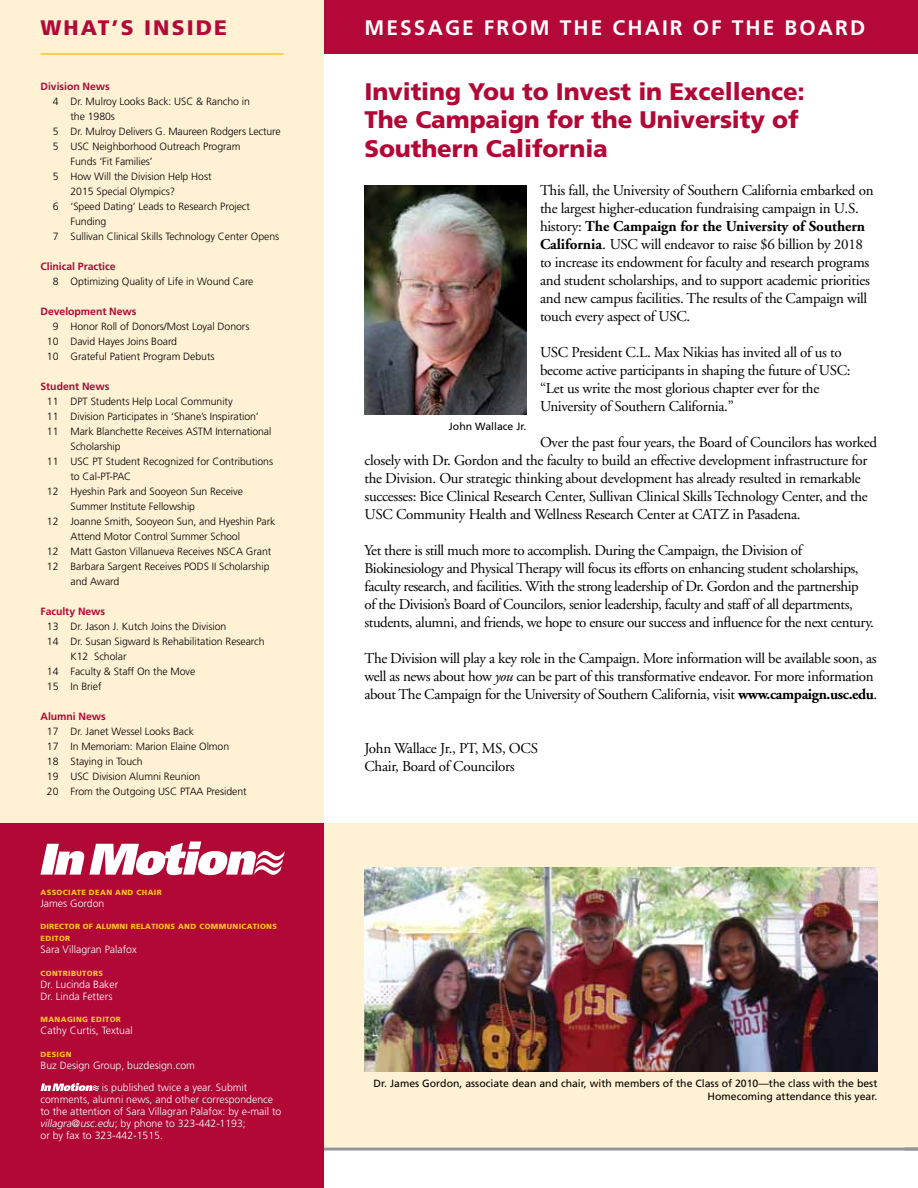
<style>
.page{position:relative;width:918px;height:1188px;background:#fff}
.page>*{position:absolute;margin:0;border:0;box-sizing:border-box;transform-origin:0 0}
.t1{font:900 24px/28.8px "Frutiger";letter-spacing:-.005em;color:#b10836}
.t2{font:700 21px "Frutiger";letter-spacing:.1em;color:#fff}
.t3{font:900 21px "Frutiger";letter-spacing:.1em;color:#b30838}
.t4{font:15px/18px "Adobe Garamond";letter-spacing:-.02em;color:#000}
.t5{font:300 10.5px/15px "Frutiger";letter-spacing:-.005em;color:#000}
.t6{font:300 10.5px/12px "Frutiger";color:#fff}
.t7{font:10.5px/12.6px "Frutiger";color:#000;text-align:right}
.t8{font:700 10.5px "Frutiger";letter-spacing:-.005em;color:#b10836}
.t9{font:900 7.5px "Frutiger";letter-spacing:.05em;color:#ffc425}
.s1{font-style:italic}
.s2{font-weight:700}
</style>
<div class="page">
<div style="left:0;top:0;width:918px;height:54px;background:#b30838"></div>
<div style="left:324px;top:824px;width:594px;height:324px;background:#fff1d4"></div>
<div style="left:0;top:0;width:324px;height:1187px;background:#fff1d4"></div>
<img style="left:364px;top:185px;width:162px;height:230px">
<hr style="left:0;top:1148px;width:918px;height:2px;background:#939598">
<div style="left:0;top:824px;width:324px;height:364px;background:#b10836"></div>
<hr style="left:40px;top:53px;width:244px;height:2px;background:#ffc425">
<svg style="left:40px;top:1083px;width:59px;height:9px"></svg>
<svg style="left:40px;top:841px;width:245px;height:35px"></svg>
<img style="left:364px;top:867px;width:514px;height:205px">
<h2 class="t3" style="left:40px;top:15px;width:188px">WHAT’S INSIDE</h2>
<p class="t8" style="left:40px;top:80px;width:71px">Division News</p>
<p class="t5" style="left:53px;top:94px;width:199px">4 Dr. Mulroy Looks Back: USC &amp; Rancho in</p>
<p class="t5" style="left:70px;top:109px;width:46px">the 1980s</p>
<p class="t5" style="left:53px;top:124px;width:229px">5 Dr. Mulroy Delivers G. Maureen Rodgers Lecture</p>
<p class="t5" style="left:53px;top:139px;width:189px">5 U SC Neighborhood Outreach Program</p>
<p class="t5" style="left:70px;top:154px;width:84px">Funds ‘Fit Families’</p>
<p class="t5" style="left:53px;top:169px;width:160px">5 How Will the Division Help Host</p>
<p class="t5" style="left:70px;top:184px;width:106px">2015 Special Olympics?</p>
<p class="t5" style="left:53px;top:199px;width:199px">6 ‘Speed Dating’ Leads to Research Project</p>
<p class="t5" style="left:70px;top:214px;width:37px">Funding</p>
<p class="t5" style="left:53px;top:229px;width:228px">7 Sullivan Clinical Skills Technology Center Opens</p>
<p class="t8" style="left:40px;top:260px;width:77px">Clinical Practice</p>
<p class="t5" style="left:53px;top:274px;width:202px">8 Optimizing Quality of Life in Wound Care</p>
<p class="t8" style="left:40px;top:305px;width:98px">Development News</p>
<p class="t5" style="left:47px;top:319px;width:204px;text-indent:6px">9 Honor Roll of Donors/Most Loyal Donors<br>10 David Hayes Joins Board<br>10 G rateful Patient Program Debuts</p>
<p class="t8" style="left:40px;top:380px;width:70px">Student News</p>
<p class="t5" style="left:47px;top:394px;width:187px">11 DPT Students Help Local Community</p>
<p class="t5" style="left:47px;top:409px;width:213px">11 Division Participates in ‘Shane’s Inspiration’</p>
<p class="t5" style="left:47px;top:424px;width:226px">11 Mark Blanchette Receives ASTM International</p>
<p class="t5" style="left:70px;top:439px;width:52px">Scholarship</p>
<p class="t5" style="left:47px;top:454px;width:228px">11 USC PT Student Recognized for Contributions</p>
<p class="t5" style="left:70px;top:469px;width:62px">to Cal-PT-PAC</p>
<p class="t5" style="left:47px;top:484px;width:198px">12 Hyeshin Park and Sooyeon Sun Receive</p>
<p class="t5" style="left:70px;top:499px;width:126px">Summer Institute Fellowship</p>
<p class="t5" style="left:47px;top:514px;width:230px">12 Joanne Smith, Sooyeon Sun, and Hyeshin Park</p>
<p class="t5" style="left:40px;top:529px;width:14px">A</p>
<p class="t5" style="left:77px;top:529px;width:164px">ttend Motor Control Summer School</p>
<p class="t5" style="left:47px;top:544px;width:226px">12 Matt Gaston Villanueva Receives NSCA Grant</p>
<p class="t5" style="left:47px;top:559px;width:224px">12 Barbara Sargent Receives PODS II Scholarship</p>
<p class="t5" style="left:70px;top:574px;width:50px">and Award</p>
<p class="t8" style="left:41px;top:606px;width:66px">Faculty News</p>
<p class="t5" style="left:47px;top:619px;width:181px">13 Dr. Jason J. Kutch Joins the Division</p>
<p class="t5" style="left:47px;top:634px;width:219px">14 Dr. Susan Sigward Is Rehabilitation Research</p>
<p class="t5" style="left:70px;top:649px;width:58px">K12 Scholar</p>
<p class="t5" style="left:47px;top:664px;width:150px">14 Faculty &amp; Staff On the Move</p>
<p class="t5" style="left:47px;top:679px;width:56px">15 In Brief</p>
<p class="t8" style="left:40px;top:711px;width:67px">Alumni News</p>
<p class="t5" style="left:47px;top:724px;width:184px">17 Dr. Janet Wessel Looks Back<br>17 In Memoriam: Marion Elaine Olmon<br>18 Staying in Touch<br>19 USC Division Alumni Reunion<br>20 From the Outgoing USC PTAA</p>
<p class="t5" style="left:206px;top:784px;width:42px">President</p>
<p class="t9" style="left:40px;top:887px;width:28px">ASSOCIATE</p>
<p class="t9" style="left:89px;top:887px;width:13px">DEAN</p>
<p class="t9" style="left:115px;top:887px;width:7px">AND</p>
<p class="t9" style="left:137px;top:887px;width:12px">CHAIR</p>
<p class="t6" style="left:40px;top:897px;width:65px">James Gordon</p>
<p class="t9" style="left:40px;top:922px;width:12px">DIRECT</p>
<p class="t9" style="left:69px;top:922px;width:73px">OR OF ALUMNI RELATI</p>
<p class="t9" style="left:158px;top:922px;width:74px">ONS AND COMMUNICATI</p>
<p class="t9" style="left:260px;top:922px;width:13px">ONS</p>
<p class="t9" style="left:40px;top:934px;width:31px">EDITOR</p>
<p class="t6" style="left:40px;top:943px;width:98px">Sara Villagran Palafox</p>
<p class="t9" style="left:40px;top:968px;width:18px">CONTRIBUT</p>
<p class="t9" style="left:87px;top:968px;width:12px">ORS</p>
<p class="t6" style="left:40px;top:978px;width:79px">Dr. Lucinda Baker<br>Dr. Linda Fetters</p>
<p class="t9" style="left:40px;top:1015px;width:82px">MANAGING EDITOR</p>
<p class="t6" style="left:40px;top:1024px;width:94px">Cathy Curtis, Textual</p>
<p class="t9" style="left:40px;top:1049px;width:12px">DESIGN</p>
<p class="t6" style="left:102px;top:1054px;width:147px;line-height:22.5px;text-indent:-61px">Buz Design Group, buzdesign.com<br>is published twice a year. Submit</p>
<p class="t6" style="left:40px;top:1093px;width:242px">comments, alumni news, and other correspondence to the attention of Sara Villagran Palafox: by e-mail to <span class="s1">villagra@usc.edu</span>; by phone to 323-442-1193;<br>or by fax to 323-442-1515.</p>
<h2 class="t2" style="left:364px;top:16px;width:502px">MESSAGE FROM THE CHAIR OF THE BOARD</h2>
<h1 class="t1" style="left:364px;top:76px;width:442px">INVITING YOU TO INVEST IN EXCELLENCE:<br>THE CAMPAIGN FOR THE UNIVERSITY OF<br>SOUTHERN CALIFORNIA</h1>
<p class="t4" style="left:540px;top:181px;width:335px">This fall, the University of Southern California embarked on the largest higher-education fundraising campaign in U.S. history: <span class="s2">The Campaign for the University of Southern California</span>. USC will endeavor to raise $6 billion by 2018 to increase its endowment for faculty and research programs and student scholarships, and to support academic priorities and new campus facilities. The results of the Campaign will touch every aspect of USC.</p>
<p class="t4" style="left:540px;top:343px;width:312px">USC President C.L. Max Nikias has invited all of us to become active participants in shaping the future of USC: “Let us write the most glorious chapter ever for the University of Southern California.”</p>
<p class="t4" style="left:364px;top:433px;width:514px;text-indent:176px">Over the past four years, the Board of Councilors has worked closely with Dr. Gordon and the faculty to build an effective development infrastructure for the Division. Our strategic thinking about development has already resulted in remarkable successes: Bice Clinical Research Center, Sullivan Clinical Skills Technology Center, and the USC Community Health and Wellness Research Center at CATZ in Pasadena.</p>
<p class="t4" style="left:364px;top:541px;width:511px">Yet there is still much more to accomplish. During the Campaign, the Division of Biokinesiology and Physical Therapy will focus its efforts on enhancing student scholarships, faculty research, and facilities. With the strong leadership of Dr. Gordon and the partnership<br>of the Division’s Board of Councilors, senior leadership, faculty and staff of all departments, students, alumni, and friends, we hope to ensure our success and influence for the next century.</p>
<p class="t4" style="left:364px;top:649px;width:514px">The Division will play a key role in the Campaign. More information will be available soon, as well as news about how <span class="s1">you</span> can be part of this transformative endeavor. For more information about The Campaign for the University of Southern California, visit <span class="s2">www.campaign.usc.edu</span>.</p>
<p class="t4" style="left:364px;top:739px;width:175px">John Wallace Jr., PT, MS, OCS<br>Chair, Board of Councilors</p>
<p class="t7" style="left:449px;top:420px;width:79px">John Wallace Jr.</p>
<p class="t7" style="left:374px;top:1077px;width:505px">Dr. James Gordon, associate dean and chair, with members of the Class of 2010—the class with the best<br>Homecoming attendance this year.</p>
</div>
